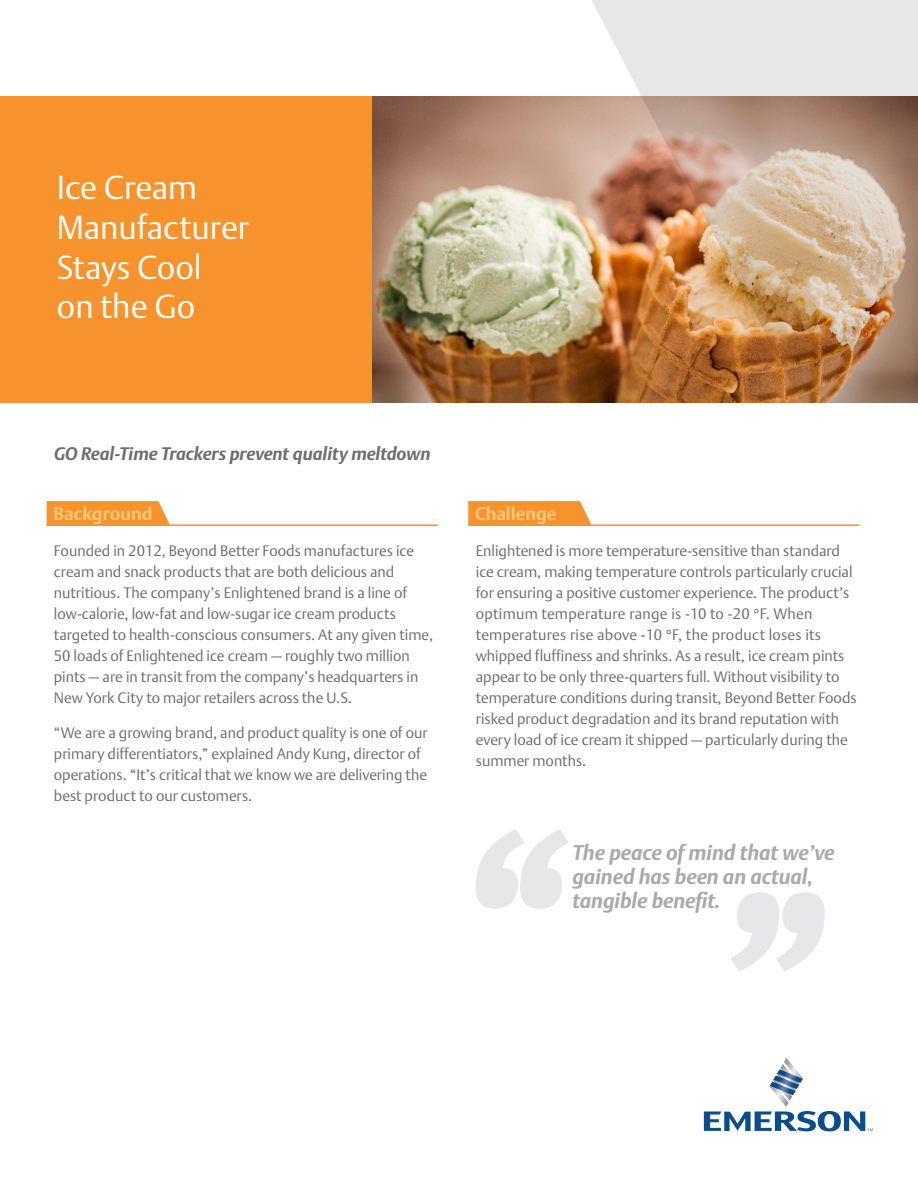
<style>
.page{position:relative;width:918px;height:1188px;background:#fff}
.page>*{position:absolute;margin:0;border:0;box-sizing:border-box;transform-origin:0 0}
.t1{font:300 33px/39.6px "DTL Argo T";color:#fff}
.t2{font:italic 700 21px/24px "DTL Argo T";color:#a8a9ad}
.t3{font:italic 700 18px "DTL Argo T";letter-spacing:-.005em;color:#6c6d70}
.t4{font:700 18px "DTL Argo T";color:#fdc87e}
.t5{font:300 15px/21px "DTL Argo T";color:#6c6d70}
</style>
<div class="page">
<img style="left:372px;top:96px;width:198px;height:307px">
<div style="left:0;top:96px;width:372px;height:307px;background:#f7932c"></div>
<img style="left:570px;top:0;width:348px;height:404px">
<svg style="left:47px;top:501px;width:123px;height:23px"></svg>
<svg style="left:468px;top:501px;width:123px;height:23px"></svg>
<hr style="left:47px;top:524px;width:391px;height:2px;background:#f7932c">
<hr style="left:468px;top:524px;width:392px;height:2px;background:#f7932c">
<img style="left:780px;top:1064px;width:4px;height:6px">
<img style="left:784px;top:1057px;width:12px;height:13px">
<img style="left:789px;top:1095px;width:3px;height:6px">
<img style="left:777px;top:1095px;width:12px;height:12px">
<img style="left:770px;top:1082px;width:26px;height:13px">
<img style="left:773px;top:1076px;width:26px;height:13px">
<img style="left:777px;top:1070px;width:26px;height:13px">
<svg style="left:704px;top:1111px;width:169px;height:20px"></svg>
<svg style="left:476px;top:829px;width:93px;height:80px"></svg>
<svg style="left:731px;top:892px;width:94px;height:80px"></svg>
<p class="t1" style="left:57px;top:168px;width:194px">Ice Cream<br>Manufacturer<br>Stays Cool<br>on the Go</p>
<p class="t3" style="left:54px;top:443px;width:378px">GO Real-Time Trackers prevent quality meltdown</p>
<p class="t4" style="left:54px;top:502px;width:100px">Background</p>
<p class="t4" style="left:475px;top:502px;width:83px">Challenge</p>
<p class="t5" style="left:54px;top:540px;width:381px">Founded in 2012, Beyond Better Foods manufactures ice cream and snack products that are both delicious and nutritious. The company’s Enlightened brand is a line of low-calorie, low-fat and low-sugar ice cream products targeted to health-conscious consumers. At any given time, 50 loads of Enlightened ice cream — roughly two million pints — are in transit from the company’s headquarters in New York City to major retailers across the U.S.</p>
<p class="t5" style="left:54px;top:722px;width:375px">“We are a growing brand, and product quality is one of our primary differentiators,” explained Andy Kung, director of operations. “It’s critical that we know we are delivering the best product to our customers.</p>
<p class="t5" style="left:476px;top:540px;width:382px">Enlightened is more temperature-sensitive than standard ice cream, making temperature controls particularly crucial for ensuring a positive customer experience. The product’s optimum temperature range is -10 to -20 °F. When temperatures rise above -10 °F, the product loses its whipped fluffiness and shrinks. As a result, ice cream pints appear to be only three-quarters full. Without visibility to temperature conditions during transit, Beyond Better Foods risked product degradation and its brand reputation with every load of ice cream it shipped — particularly during the summer months.</p>
<p class="t2" style="left:572px;top:840px;width:264px">The peace of mind that we’ve gained has been an actual, tangible benefit.</p>
</div>
